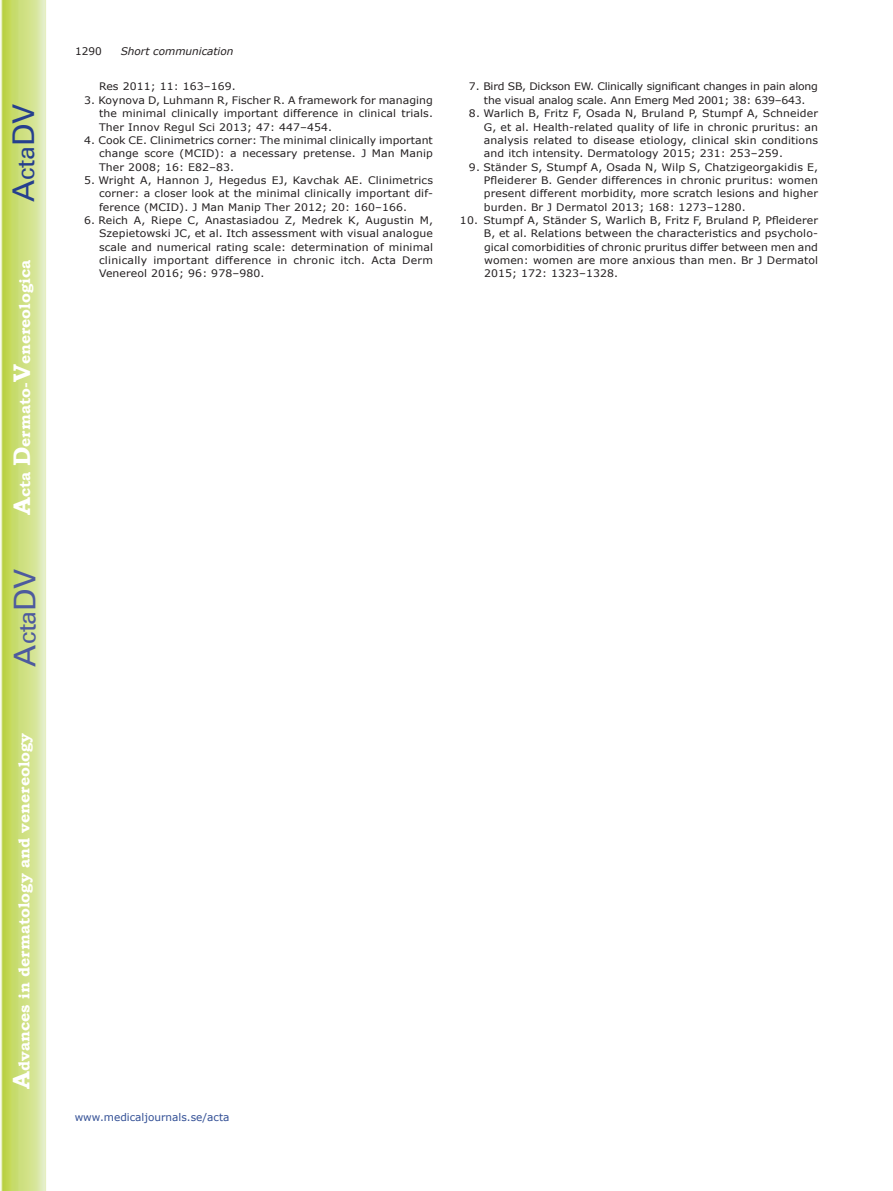
<style>
.page{position:relative;width:893px;height:1191px;background:#fff}
.page>*{position:absolute;margin:0;border:0;box-sizing:border-box;transform-origin:0 0}
.t1{font:30px "Univers";color:#4d5a9e}
.t2{font:30px "Univers";color:#253f8e}
.t3{font:700 15.45px "Bookman Old Style";color:#fff}
.t4{font:10.5px "Verdana";color:#324f95}
.t5{font:italic 10.5px "Verdana";color:#231f20}
.t6{font:10.5px "Verdana";color:#231f20}
.t7{font:10.35px/13.4px "Verdana";letter-spacing:.01em;color:#231f20;text-align:justify;scale:1.05 1}
.t8{font:10.35px/13.4px "Verdana";letter-spacing:-.02em;color:#231f20;text-align:center;scale:1.05 1}
.s1{font-size:24px}
</style>
<div class="page">
<svg style="left:1px;top:0;width:45px;height:1191px;background:#cfe084"></svg>
<h1 class="t2" style="left:6px;top:202px;width:100px;rotate:-90deg">A<span class="s1">cta</span>DV</h1>
<h2 class="t3" style="left:15px;top:515px;width:257px;rotate:-90deg"><span class="s1">A</span>cta <span class="s1">D</span>ermato-<span class="s1">V</span>enereologica</h2>
<h1 class="t1" style="left:7px;top:666px;width:100px;rotate:-90deg">A<span class="s1">cta</span>DV</h1>
<h2 class="t3" style="left:15px;top:1088px;width:357px;rotate:-90deg"><span class="s1">A</span>dvances in dermatology and venereology</h2>
<p class="t6" style="left:75px;top:44px;width:28px">1290</p>
<p class="t5" style="left:121px;top:44px;width:114px">Short communication</p>
<p class="t7" style="left:99px;top:80px;width:132px">Res 2011; 11: 163–169.</p>
<p class="t7" style="left:99px;top:93px;width:320px;text-indent:-15px">3. Koynova D, Luhmann R, Fischer R. A framework for managing the minimal clinically important difference in clinical trials.<br>Ther Innov Regul Sci 2013; 47: 447–454.</p>
<p class="t7" style="left:99px;top:134px;width:320px;text-indent:-15px">4. Cook CE. Clinimetrics corner: The minimal clinically important change score (MCID): a necessary pretense. J Man Manip Ther 2008; 16: E82–83.</p>
<p class="t7" style="left:99px;top:174px;width:320px;text-indent:-15px">5. Wright A, Hannon J, Hegedus EJ, Kavchak AE. Clinimetrics corner: a closer look at the minimal clinically important dif&shy;ference (MCID). J Man Manip Ther 2012; 20: 160–166.</p>
<p class="t7" style="left:99px;top:214px;width:320px;text-indent:-15px">6. Reich A, Riepe C, Anastasiadou Z, Medrek K, Augustin M, Szepietowski JC, et al. Itch assessment with visual analogue scale and numerical rating scale: determination of minimal clinically important difference in chronic itch. Acta Derm Venereol 2016; 96: 978–980.</p>
<p class="t8" style="left:469px;top:80px;width:334px">7. Bird SB, Dickson EW. Clinically significant changes in pain along the visual analog scale. Ann Emerg Med 2001; 38: 639–643.</p>
<p class="t7" style="left:484px;top:107px;width:320px;text-indent:-15px">8. Warlich B, Fritz F, Osada N, Bruland P, Stumpf A, Schneider G, et al. Health-related quality of life in chronic pruritus: an analysis related to disease etiology, clinical skin conditions and itch intensity. Dermatology 2015; 231: 253–259.</p>
<p class="t7" style="left:484px;top:160px;width:320px;text-indent:-15px">9. Ständer S, Stumpf A, Osada N, Wilp S, Chatzigeorgakidis E, Pfleiderer B. Gender differences in chronic pruritus: women present different morbidity, more scratch lesions and higher burden. Br J Dermatol 2013; 168: 1273–1280.</p>
<p class="t7" style="left:484px;top:214px;width:320px;text-indent:-24px">10. Stumpf A, Ständer S, Warlich B, Fritz F, Bruland P, Pfleiderer B, et al. Relations between the characteristics and psycholo&shy;gical comorbidities of chronic pruritus differ between men and women: women are more anxious than men. Br J Dermatol 2015; 172: 1323–1328.</p>
<p class="t4" style="left:75px;top:1110px;width:156px">www.medicaljournals.se/acta</p>
</div>
